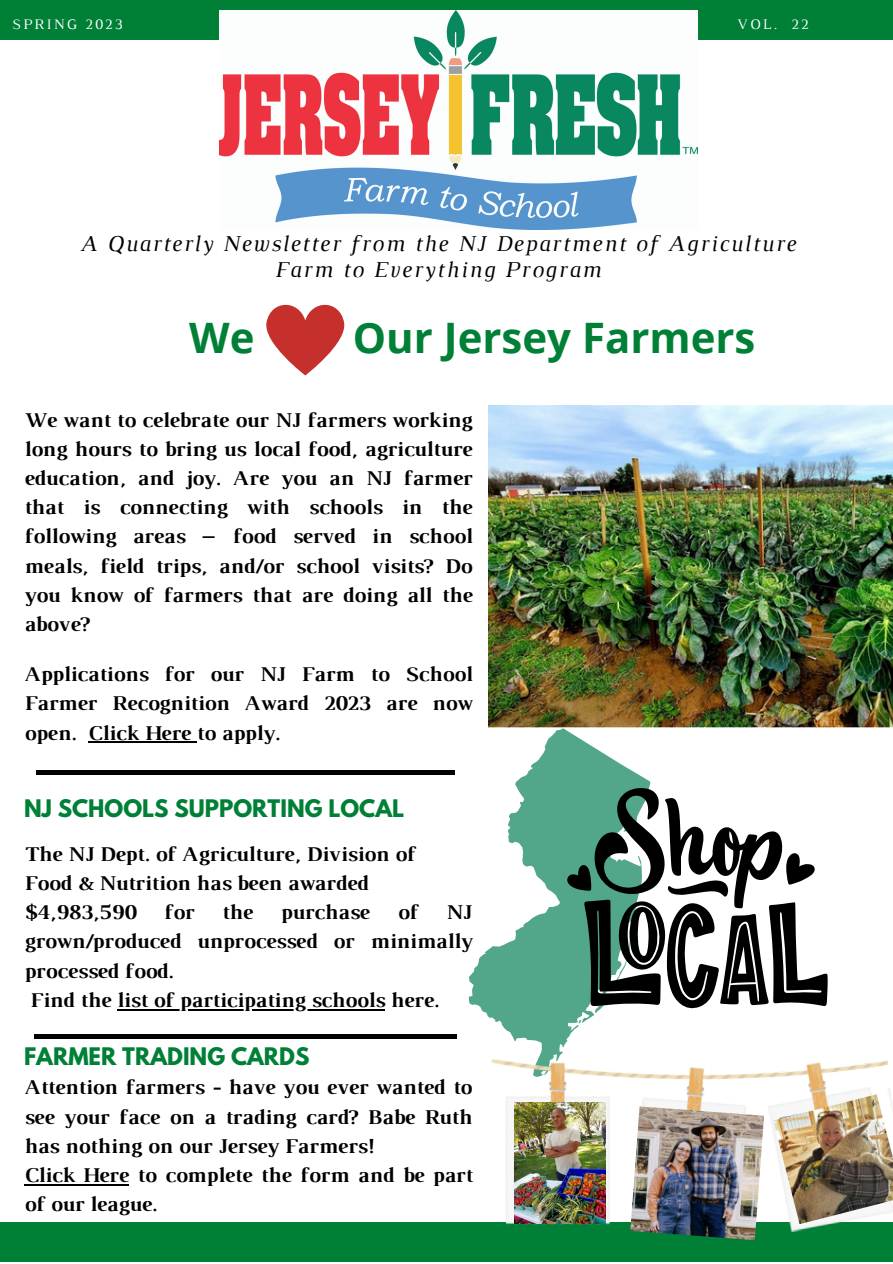
<style>
.page{position:relative;width:893px;height:1264px;background:#fff}
.page>*{position:absolute;margin:0;border:0;box-sizing:border-box;transform-origin:0 0}
.t1{font:700 42px "Open Sans";color:#008037}
.t2{font:italic 23.1px/25.8px "Luthier";letter-spacing:.07em;color:#000;text-align:center}
.t3{font:700 21.45px/29.2px "Luthier";color:#000}
.t4{font:700 21.45px "League Spartan";color:#008037}
.t5{font:14.85px "Luthier";letter-spacing:.14em;color:#feffff}
</style>
<div class="page">
<div style="left:0;top:1222px;width:892px;height:40px;background:#008037"></div>
<div style="left:0;top:0;width:892px;height:39px;background:#008037"></div>
<img style="left:219px;top:10px;width:478px;height:219px">
<svg style="left:266px;top:304px;width:79px;height:71px"></svg>
<hr style="left:88px;top:741px;width:109px;height:2px;background:#000">
<hr style="left:117px;top:1008px;width:267px;height:2px;background:#000">
<hr style="left:24px;top:1183px;width:105px;height:2px;background:#000">
<div style="left:34px;top:1034px;width:422px;height:5px;background:#000"></div>
<div style="left:36px;top:770px;width:418px;height:5px;background:#000"></div>
<svg style="left:469px;top:728px;width:181px;height:289px;fill:#52a68a"></svg>
<svg style="left:566px;top:788px;width:261px;height:225px"></svg>
<img style="left:488px;top:1017px;width:402px;height:215px">
<img style="left:514px;top:1102px;width:91px;height:121px">
<img style="left:630px;top:1106px;width:134px;height:134px">
<img style="left:773px;top:1094px;width:119px;height:130px">
<img style="left:488px;top:406px;width:404px;height:321px">
<p class="t5" style="left:12px;top:19px;width:112px">SPRING 2023</p>
<p class="t5" style="left:737px;top:19px;width:73px">VOL. 22</p>
<p class="t2" style="left:80px;top:232px;width:717px">A Quarterly Newsletter from the NJ Department of Agriculture<br>Farm to Everything Program</p>
<h1 class="t1" style="left:189px;top:308px;width:67px">We</h1>
<h1 class="t1" style="left:353px;top:308px;width:404px">Our Jersey Farmers</h1>
<p class="t3" style="left:24px;top:406px;width:449px;text-align:justify">We want to celebrate our NJ farmers working long hours to bring us local food, agriculture education, and joy. Are you an NJ farmer that is connecting with schools in the following areas – food served in school meals, field trips, and/or school visits? Do you know of farmers that are doing all the above?</p>
<p class="t3" style="left:24px;top:661px;width:449px;text-align:justify">Applications for our NJ Farm to School Farmer Recognition Award 2023 are now open. Click Here to apply.</p>
<p class="t4" style="left:24px;top:797px;width:382px">NJ SCHOOLS SUPPORTING LOCAL</p>
<p class="t3" style="left:24px;top:840px;width:392px">The NJ Dept. of Agriculture, Division of<br>Food &amp; Nutrition has been awarded $4,983,590</p>
<p class="t3" style="left:164px;top:899px;width:31px">for</p>
<p class="t3" style="left:222px;top:899px;width:32px">the</p>
<p class="t3" style="left:280px;top:899px;width:90px">purchase</p>
<p class="t3" style="left:397px;top:899px;width:22px">of</p>
<p class="t3" style="left:24px;top:899px;width:449px;text-indent:422px">NJ grown/produced unprocessed or minimally processed food.<br>Find the list of participating schools here.</p>
<p class="t4" style="left:24px;top:1045px;width:287px">FARMER TRADING CARDS</p>
<p class="t3" style="left:24px;top:1074px;width:450px">Attention farmers - have you ever wanted to see your face on a trading card? Babe Ruth has nothing on our Jersey Farmers!<br>Click Here to complete the form and be part of our league.</p>
</div>
